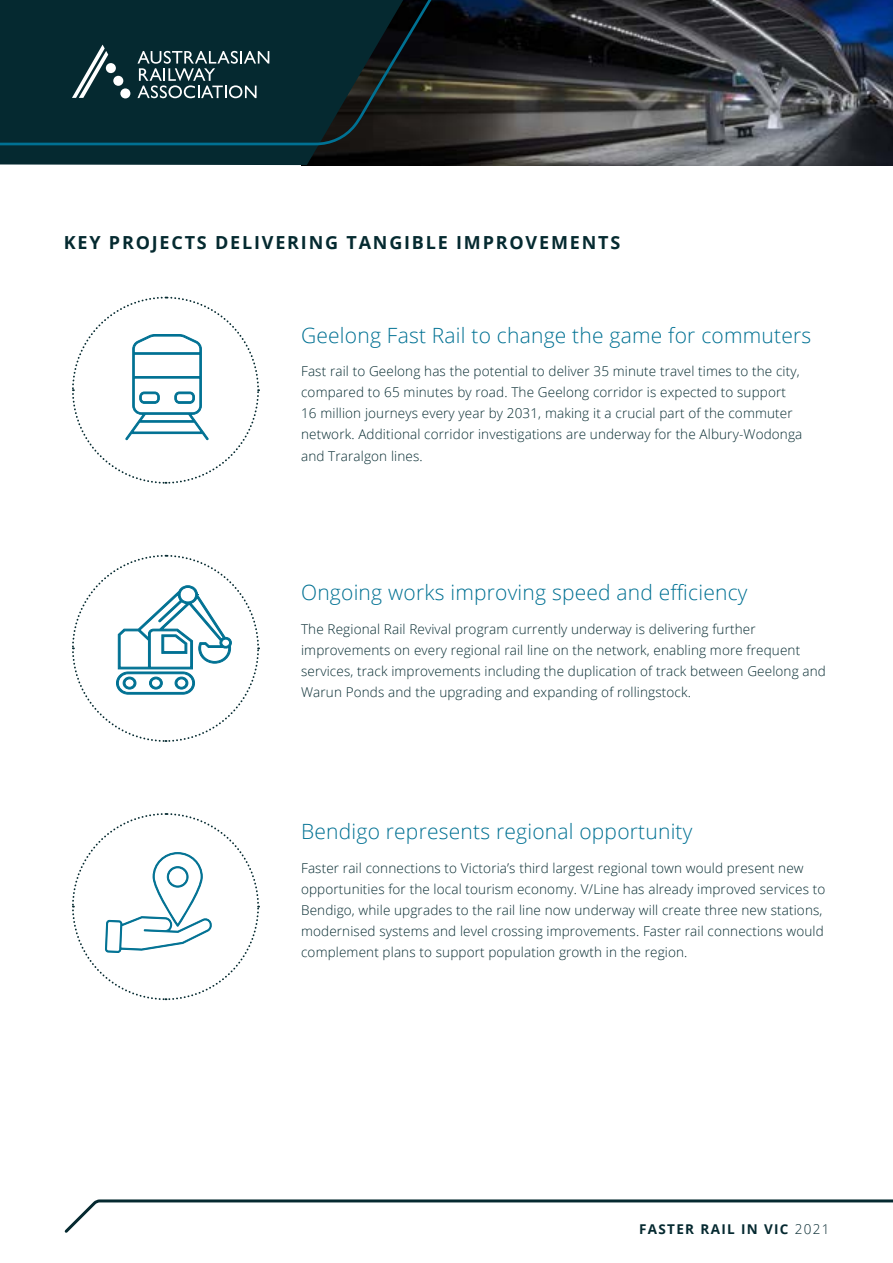
<style>
.page{position:relative;width:893px;height:1263px;background:#fff}
.page>*{position:absolute;margin:0;border:0;box-sizing:border-box;transform-origin:0 0}
.t1{font:300 21px "Open Sans";letter-spacing:.01em;color:#007193}
.t2{font:700 18px "Open Sans";letter-spacing:.1em;color:#052a30}
.t3{font:300 13.5px/21px "Open Sans";letter-spacing:.01em;color:#052a30}
.t4{font:700 13.5px "Open Sans";letter-spacing:.1em;color:#052930}
.s1{font-weight:300}
</style>
<div class="page">
<svg style="left:64px;top:1199px;width:829px;height:34px"></svg>
<img style="left:403px;top:0;width:490px;height:165px">
<svg style="left:0;top:147px;width:403px;height:18px;fill:#052930"></svg>
<svg style="left:0;top:0;width:445px;height:147px"></svg>
<svg style="left:72px;top:296px;width:188px;height:188px"></svg>
<svg style="left:72px;top:554px;width:188px;height:188px"></svg>
<svg style="left:72px;top:813px;width:188px;height:188px"></svg>
<h2 class="t2" style="left:64px;top:230px;width:558px">KEY PROJECTS DELIVERING TANGIBLE IMPROVEMENTS</h2>
<h1 class="t1" style="left:301px;top:321px;width:512px">Geelong Fast Rail to change the game for commuters</h1>
<p class="t3" style="left:301px;top:361px;width:503px">Fast rail to Geelong has the potential to deliver 35 minute travel times to the city, compared to 65 minutes by road. The Geelong corridor is expected to support 16 million journeys every year by 2031, making it a crucial part of the commuter network. Additional corridor investigations are underway for the Albury-Wodonga and Traralgon lines.</p>
<h1 class="t1" style="left:301px;top:578px;width:448px">Ongoing works improving speed and efficiency</h1>
<p class="t3" style="left:301px;top:618px;width:526px">The Regional Rail Revival program currently underway is delivering further improvements on every regional rail line on the network, enabling more frequent services, track improvements including the duplication of track between Geelong and Warun Ponds and the upgrading and expanding of rollingstock.</p>
<h1 class="t1" style="left:301px;top:817px;width:393px">Bendigo represents regional opportunity</h1>
<p class="t3" style="left:301px;top:857px;width:526px">Faster rail connections to Victoria’s third largest regional town would present new opportunities for the local tourism economy. V/Line has already improved services to Bendigo, while upgrades to the rail line now underway will create three new stations, modernised systems and level crossing improvements. Faster rail connections would complement plans to support population growth in the region.</p>
<p class="t4" style="left:639px;top:1219px;width:192px">FASTER RAIL IN VIC <span class="s1">2021</span></p>
</div>
